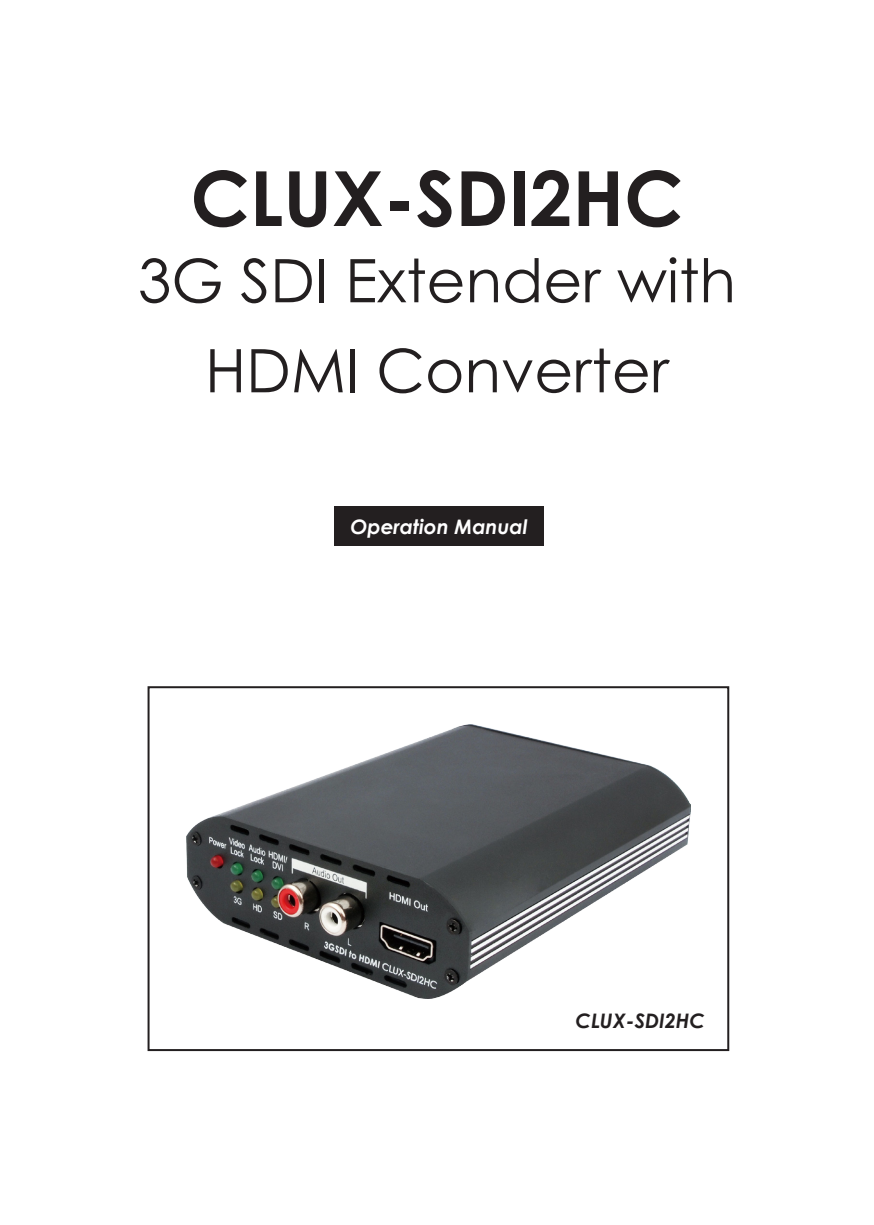
<style>
.page{position:relative;width:874px;height:1225px;background:#fff}
.page>*{position:absolute;margin:0;border:0;box-sizing:border-box;transform-origin:0 0}
.t1{font:700 76px "Century Gothic";color:#231f20}
.t2{font:60px/90px "Century Gothic";color:#231f20;text-align:center}
.t3{font:italic 700 20px "Century Gothic";color:#fff}
.t4{font:italic 700 20px "Century Gothic";color:#231f20}
</style>
<div class="page">
<div style="left:334px;top:506px;width:210px;height:40px;background:#231f20"></div>
<div style="left:147px;top:686px;width:582px;height:365px;border:2px solid #231f20"></div>
<img style="left:186px;top:725px;width:504px;height:273px">
<p class="t1" style="left:190px;top:141px;width:494px">CLUX-SDI2HC</p>
<p class="t2" style="left:138px;top:235px;width:599px">3G SDI Extender with<br>HDMI Converter</p>
<p class="t3" style="left:350px;top:511px;width:178px">Operation Manual</p>
<p class="t4" style="left:575px;top:1005px;width:131px">CLUX-SDI2HC</p>
</div>
